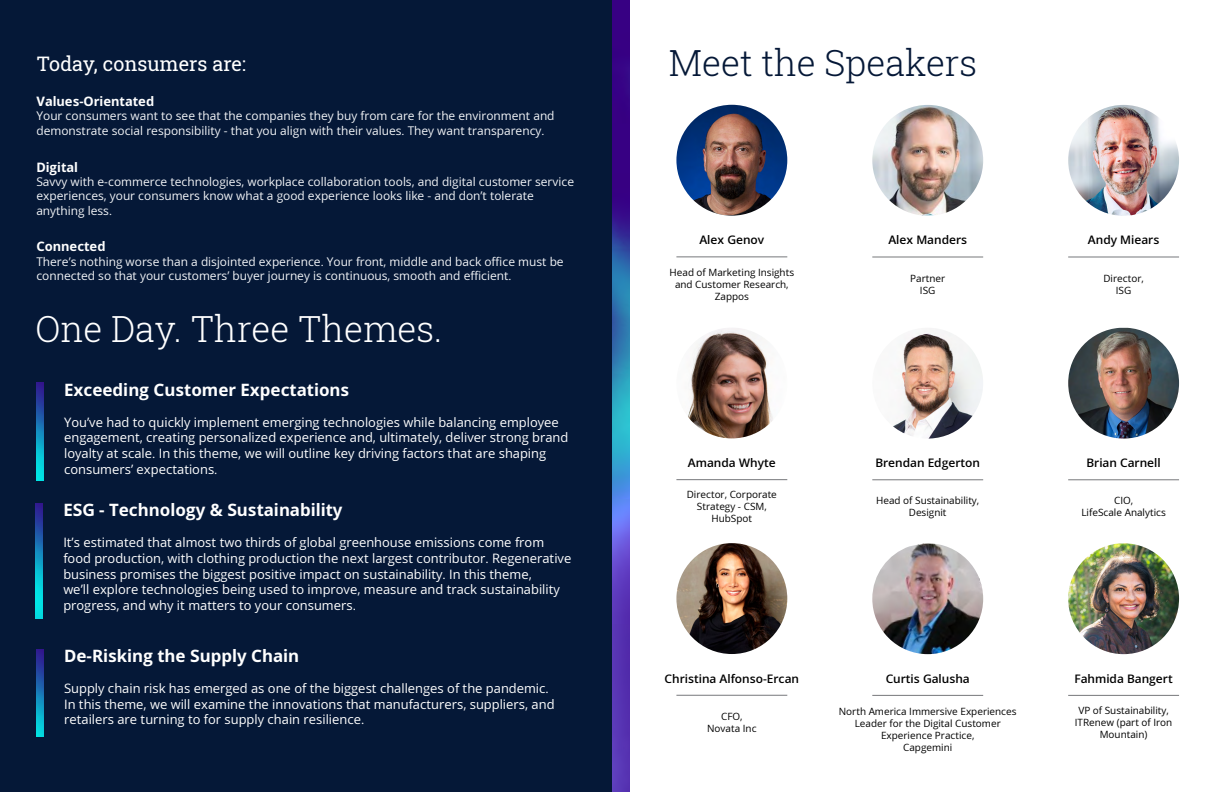
<style>
.page{position:relative;width:1224px;height:792px;background:#fff}
.page>*{position:absolute;margin:0;border:0;box-sizing:border-box;transform-origin:0 0}
.t1{font:36px "Roboto Slab ISG P Light";color:#fff}
.t2{font:36px "Roboto Slab ISG P Light";color:#051837}
.t3{font:20px "Roboto Slab ISG P Regular";color:#fff}
.t4{font:700 17px "Open Sans ISG";color:#fff}
.t5{font:13px/15.6px "Open Sans ISG";color:#fff}
.t6{font:700 13px "Open Sans ISG";color:#fff}
.t7{font:12px/14.4px "Open Sans ISG";color:#f2f4f7}
.t8{font:600 12px "Open Sans ISG";color:#000}
.t9{font:10px/12px "Open Sans ISG";color:#000;text-align:center}
</style>
<div class="page">
<div style="left:0;top:0;width:612px;height:792px;background:#051837"></div>
<img style="left:36px;top:383px;width:8px;height:97px">
<img style="left:36px;top:503px;width:7px;height:116px">
<img style="left:36px;top:649px;width:8px;height:88px">
<img style="left:676px;top:105px;width:111px;height:111px;border-radius:55px">
<hr style="left:676px;top:257px;width:111px;height:1px;background:#76787b">
<img style="left:872px;top:105px;width:111px;height:110px">
<hr style="left:872px;top:257px;width:111px;height:1px;background:#76787b">
<img style="left:1068px;top:105px;width:111px;height:111px;border-radius:55px">
<hr style="left:1068px;top:257px;width:111px;height:1px;background:#76787b">
<img style="left:676px;top:328px;width:111px;height:110px;border-radius:55px">
<hr style="left:676px;top:479px;width:111px;height:1px;background:#76787b">
<img style="left:872px;top:328px;width:111px;height:111px;border-radius:55px">
<hr style="left:872px;top:480px;width:111px;height:1px;background:#76787b">
<img style="left:1068px;top:328px;width:111px;height:111px;border-radius:54px">
<hr style="left:1068px;top:480px;width:111px;height:1px;background:#76787b">
<img style="left:676px;top:543px;width:111px;height:111px;border-radius:55px">
<hr style="left:676px;top:695px;width:111px;height:1px;background:#76787b">
<img style="left:872px;top:543px;width:111px;height:111px">
<hr style="left:872px;top:695px;width:111px;height:1px;background:#76787b">
<img style="left:1068px;top:543px;width:111px;height:111px;border-radius:55px">
<hr style="left:1068px;top:695px;width:111px;height:1px;background:#76787b">
<img style="left:612px;top:0;width:18px;height:792px">
<h2 class="t3" style="left:36px;top:50px;width:211px">Today, consumers are:</h2>
<p class="t6" style="left:36px;top:92px;width:119px">Values-Orientated</p>
<p class="t7" style="left:36px;top:109px;width:520px">Your consumers want to see that the companies they buy from care for the environment and demonstrate social responsibility - that you align with their values. They want transparency.</p>
<p class="t6" style="left:36px;top:157px;width:43px">Digital</p>
<p class="t7" style="left:36px;top:174px;width:539px">Savvy with e-commerce technologies, workplace collaboration tools, and digital customer service experiences, your consumers know what a good experience looks like - and don’t tolerate anything less.</p>
<p class="t6" style="left:36px;top:237px;width:71px">Connected</p>
<p class="t7" style="left:36px;top:254px;width:529px">There’s nothing worse than a disjointed experience. Your front, middle and back office must be connected so that your customers’ buyer journey is continuous, smooth and efficient.</p>
<h1 class="t1" style="left:35px;top:305px;width:409px">One Day. Three Themes.</h1>
<h3 class="t4" style="left:64px;top:377px;width:287px">Exceeding Customer Expectations</h3>
<p class="t5" style="left:64px;top:414px;width:506px">You’ve had to quickly implement emerging technologies while balancing employee engagement, creating personalized experience and, ultimately, deliver strong brand loyalty at scale. In this theme, we will outline key driving factors that are shaping consumers’ expectations.</p>
<h3 class="t4" style="left:63px;top:498px;width:281px">ESG - Technology &amp; Sustainability</h3>
<p class="t5" style="left:63px;top:535px;width:510px">It’s estimated that almost two thirds of global greenhouse emissions come from food production, with clothing production the next largest contributor. Regenerative business promises the biggest positive impact on sustainability. In this theme,<br>we’ll explore technologies being used to improve, measure and track sustainability progress, and why it matters to your consumers.</p>
<h3 class="t4" style="left:64px;top:644px;width:237px">De-Risking the Supply Chain</h3>
<p class="t5" style="left:64px;top:680px;width:492px">Supply chain risk has emerged as one of the biggest challenges of the pandemic.<br>In this theme, we will examine the innovations that manufacturers, suppliers, and retailers are turning to for supply chain resilience.</p>
<h1 class="t2" style="left:669px;top:38px;width:310px">Meet the Speakers</h1>
<p class="t8" style="left:699px;top:232px;width:66px">Alex Genov</p>
<p class="t9" style="left:670px;top:266px;width:126px">Head of Marketing Insights and Customer Research,<br>Zappos</p>
<p class="t8" style="left:888px;top:232px;width:80px">Alex Manders</p>
<p class="t9" style="left:910px;top:272px;width:37px">Partner<br>ISG</p>
<p class="t8" style="left:1088px;top:232px;width:73px">Andy Miears</p>
<p class="t9" style="left:1103px;top:272px;width:42px">Director,<br>ISG</p>
<p class="t8" style="left:688px;top:454px;width:90px">Amanda Whyte</p>
<p class="t9" style="left:687px;top:488px;width:92px">Director, Corporate<br>Strategy - CSM,<br>HubSpot</p>
<p class="t8" style="left:875px;top:454px;width:106px">Brendan Edgerton</p>
<p class="t9" style="left:876px;top:495px;width:105px">Head of Sustainability,<br>Designit</p>
<p class="t8" style="left:1086px;top:454px;width:76px">Brian Carnell</p>
<p class="t9" style="left:1081px;top:495px;width:86px">CIO,<br>LifeScale Analytics</p>
<p class="t8" style="left:665px;top:670px;width:136px">Christina Alfonso-Ercan</p>
<p class="t9" style="left:707px;top:710px;width:51px">CFO,<br>Novata Inc</p>
<p class="t8" style="left:886px;top:670px;width:86px">Curtis Galusha</p>
<p class="t9" style="left:839px;top:705px;width:179px">North America Immersive Experiences<br>Leader for the Digital Customer<br>Experience Practice,<br>Capgemini</p>
<p class="t8" style="left:1075px;top:670px;width:100px">Fahmida Bangert</p>
<p class="t9" style="left:1075px;top:704px;width:99px">VP of Sustainability,<br>ITRenew (part of Iron<br>Mountain)</p>
</div>
